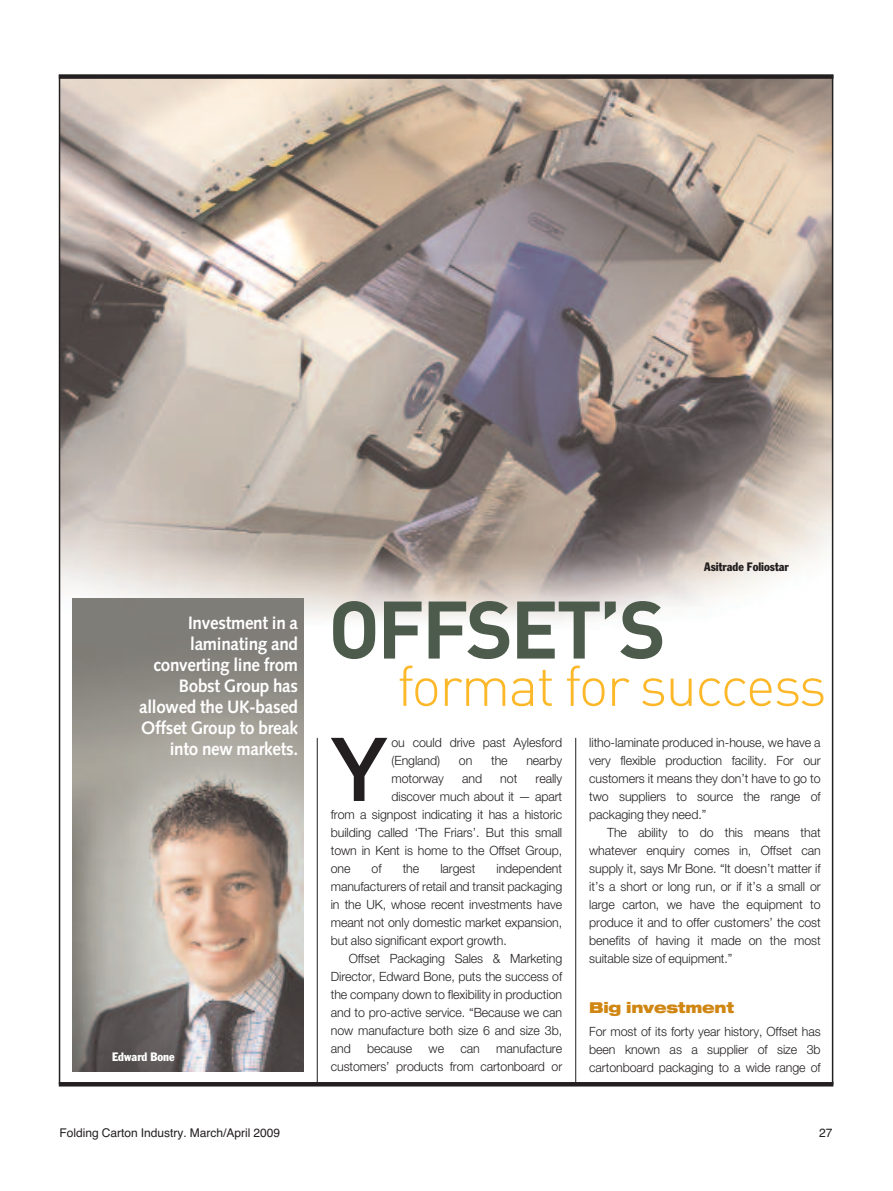
<style>
.page{position:relative;width:893px;height:1191px;background:#fff}
.page>*{position:absolute;margin:0;border:0;box-sizing:border-box;transform-origin:0 0}
.t1{font:500 88.35px "Helvetica Neue";color:#231f20}
.t2{font:700 80.1px "DIN";letter-spacing:-.035em;color:#4d5b4d}
.t3{font:300 56.55px "DIN";letter-spacing:-.03em;color:#fcb828}
.t4{font:700 18px/21px "Syntax";letter-spacing:-.015em;color:#fff;text-align:right;scale:.95 1}
.t5{font:900 expanded 15px "Helvetica Neue";letter-spacing:-.02em;color:#d08613}
.t6{font:300 12.75px/18px "Helvetica Neue";letter-spacing:-.005em;color:#231f20;text-align:justify}
.t7{font:12px "Helvetica";color:#231f20}
.t8{font:condensed 12px "Franklin Gothic";color:#231f20}
.t9{font:condensed 12px "Franklin Gothic";color:#fff}
</style>
<div class="page">
<img style="left:60px;top:79px;width:772px;height:550px">
<div style="left:59px;top:74px;width:774px;height:5px;background:#231f20"></div>
<hr style="left:59px;top:1082px;width:774px;height:4px;background:#231f20">
<hr style="left:832px;top:75px;width:1px;height:1009px;background:#231f20">
<hr style="left:59px;top:75px;width:1px;height:1009px;background:#231f20">
<hr style="left:575px;top:738px;width:1px;height:346px;background:#231f20">
<hr style="left:317px;top:738px;width:1px;height:346px;background:#231f20">
<img style="left:72px;top:598px;width:232px;height:473px">
<h3 class="t4" style="left:139px;top:613px;width:169px">Investment in a laminating and converting line from<br>Bobst Group has allowed the UK-based<br>Offset Group to break into new markets.</h3>
<p class="t9" style="left:112px;top:1052px;width:64px">Edward Bone</p>
<p class="t8" style="left:704px;top:562px;width:86px">Asitrade Foliostar</p>
<h2 class="t2" style="left:328px;top:584px;width:339px">OFFSET’S</h2>
<h3 class="t3" style="left:397px;top:653px;width:431px">format for success</h3>
<h1 class="t1" style="left:331px;top:738px;width:57px">Y</h1>
<p class="t6" style="left:391px;top:733px;width:172px">ou could drive past Aylesford (England)</p>
<p class="t6" style="left:459px;top:751px;width:15px">on</p>
<p class="t6" style="left:491px;top:751px;width:18px">the</p>
<p class="t6" style="left:526px;top:751px;width:37px">nearby</p>
<p class="t6" style="left:391px;top:769px;width:54px">motorway</p>
<p class="t6" style="left:462px;top:769px;width:22px">and</p>
<p class="t6" style="left:500px;top:769px;width:19px">not</p>
<p class="t6" style="left:535px;top:769px;width:28px">really</p>
<p class="t6" style="left:391px;top:787px;width:172px">discover much about it — apart</p>
<p class="t6" style="left:331px;top:805px;width:233px">from a signpost indicating it has a historic</p>
<p class="t6" style="left:331px;top:823px;width:233px">building called ‘The Friars’. But this small</p>
<p class="t6" style="left:331px;top:841px;width:233px">town in Kent is home to the Offset Group,</p>
<p class="t6" style="left:331px;top:859px;width:21px">one</p>
<p class="t6" style="left:372px;top:859px;width:12px">of</p>
<p class="t6" style="left:403px;top:859px;width:18px">the</p>
<p class="t6" style="left:440px;top:859px;width:37px">largest</p>
<p class="t6" style="left:331px;top:859px;width:233px;text-indent:166px">independent manufacturers of retail and transit packaging in the UK, whose recent investments have meant not only domestic market expansion, but also significant export growth.</p>
<p class="t6" style="left:331px;top:949px;width:233px;text-indent:18px">Offset Packaging Sales &amp; Marketing Director, Edward Bone, puts the success of the company down to flexibility in production and to pro-active service. “Because we can now manufacture both size 6 and size 3b, and</p>
<p class="t6" style="left:331px;top:1039px;width:233px;text-align:right">manufacture<br>customers’ products from cartonboard or</p>
<p class="t6" style="left:367px;top:1039px;width:46px">because</p>
<p class="t6" style="left:429px;top:1039px;width:17px">we</p>
<p class="t6" style="left:460px;top:1039px;width:21px">can</p>
<p class="t6" style="left:589px;top:733px;width:233px">litho-laminate produced in-house, we have a very flexible production facility. For our customers it means they don’t have to go to two suppliers to source the range of packaging they need.”</p>
<p class="t6" style="left:589px;top:823px;width:233px;text-indent:18px">The ability to do this means that whatever enquiry comes in, Offset can supply it, says Mr Bone. “It doesn’t matter if it’s a short or long run, or if it’s a small or large carton, we have the equipment to produce it and to offer customers’ the cost benefits of having it made on the most suitable size of equipment.”</p>
<p class="t5" style="left:589px;top:1001px;width:146px">Big investment</p>
<p class="t6" style="left:589px;top:1022px;width:233px">For most of its forty year history, Offset has been known as a supplier of size 3b cartonboard packaging to a wide range of</p>
<p class="t7" style="left:60px;top:1125px;width:222px">Folding Carton Industry. March/April 2009</p>
<p class="t7" style="left:819px;top:1125px;width:15px">27</p>
</div>
